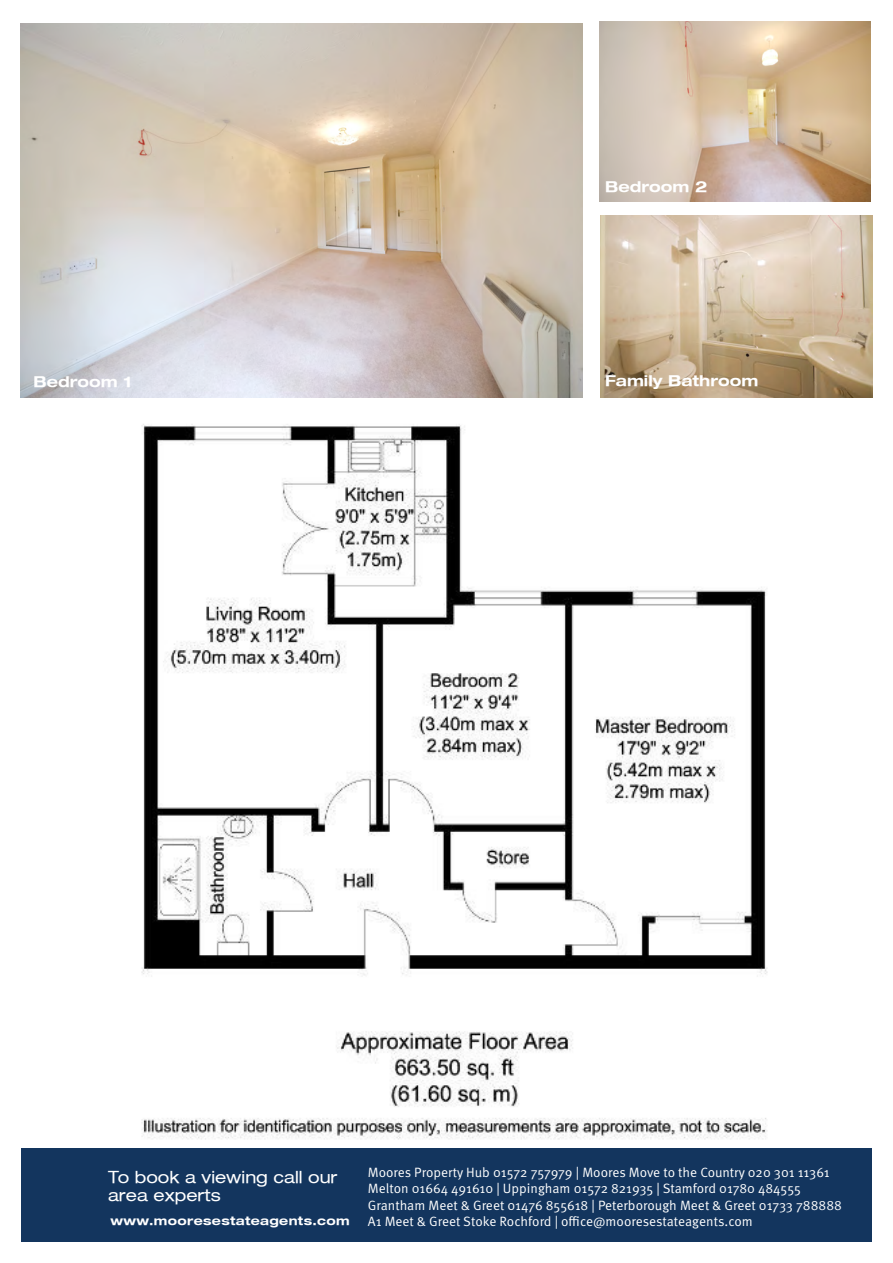
<style>
.page{position:relative;width:893px;height:1263px;background:#fff}
.page>*{position:absolute;margin:0;border:0;box-sizing:border-box;transform-origin:0 0}
.t1{font:expanded 16.8px/18.6px "Helvetica Neue LT";color:#fff}
.t2{font:700 expanded 15px "Helvetica Neue LT";color:#fff}
.t3{font:13.5px/16.5px "Meta Pro Norm";color:#fff}
.t4{font:700 expanded 12px "Helvetica Neue LT";letter-spacing:.03em;color:#fff}
</style>
<div class="page">
<img style="left:600px;top:215px;width:273px;height:182px">
<img style="left:21px;top:23px;width:562px;height:375px">
<img style="left:599px;top:21px;width:271px;height:181px">
<div style="left:21px;top:1148px;width:851px;height:94px;background:#13355e"></div>
<img style="left:141px;top:424px;width:627px;height:716px">
<p class="t2" style="left:33px;top:372px;width:100px">Bedroom 1</p>
<p class="t2" style="left:605px;top:177px;width:104px">Bedroom 2</p>
<p class="t2" style="left:605px;top:371px;width:155px">Family Bathroom</p>
<p class="t1" style="left:108px;top:1167px;width:231px">To book a viewing call our area experts</p>
<p class="t3" style="left:368px;top:1163px;width:463px">Moores Property Hub 01572 757979 | Moores Move to the Country 020 301 11361<br>Melton 01664 491610 | Uppingham 01572 821935 | Stamford 01780 484555</p>
<p class="t3" style="left:368px;top:1196px;width:476px">Grantham Meet &amp; Greet 01476 855618 | Peterborough Meet &amp; Greet 01733 788888</p>
<p class="t4" style="left:111px;top:1213px;width:241px">www.mooresestateagents.com</p>
<p class="t3" style="left:368px;top:1212px;width:386px">A1 Meet &amp; Greet Stoke Rochford | office@mooresestateagents.com</p>
</div>
